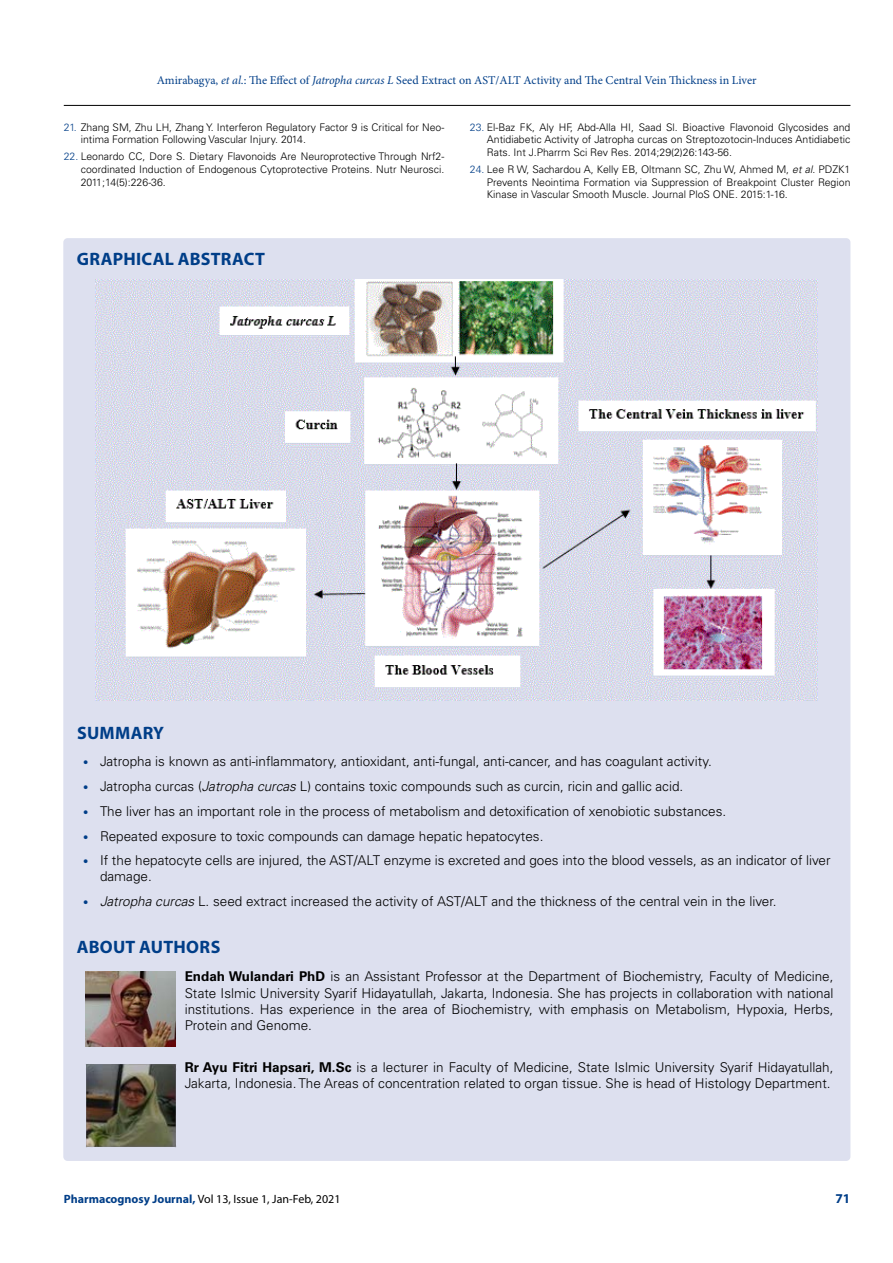
<style>
.page{position:relative;width:893px;height:1263px;background:#fff}
.page>*{position:absolute;margin:0;border:0;box-sizing:border-box;transform-origin:0 0}
.t1{font:700 18px "Myriad Pro";letter-spacing:.015em;color:#003e88}
.t2{font:300 13.5px/16.2px "Univers LT Std";color:#000}
.t3{font:700 13.5px "Myriad Pro";color:#003e88}
.t4{font:12px "Minion Pro";color:#003e88}
.t5{font:12px "Myriad Pro";color:#000}
.t6{font:300 10.5px/12.6px "Univers LT Std";color:#000;text-align:justify}
.s1{font-style:italic}
.s2{color:#003e88}
.s3{font-size:10.5px;color:#003e88}
.s4{font-weight:700}
.s5{font-weight:700;color:#003e88}
</style>
<div class="page">
<hr style="left:64px;top:105px;width:786px;height:1px;background:#000">
<div style="left:63px;top:238px;width:787px;height:923px;background:#dde0ef;border-radius:4px"></div>
<img style="left:96px;top:280px;width:721px;height:420px">
<img style="left:86px;top:971px;width:89px;height:75px">
<img style="left:86px;top:1064px;width:90px;height:83px">
<p class="t4" style="left:157px;top:72px;width:601px">Amirabagya, <span class="s1">et al</span>.: The Effect of <span class="s1">Jatropha curcas L</span> Seed Extract on AST/ALT Activity and The Central Vein Thickness in Liver</p>
<p class="t6" style="left:81px;top:121px;width:365px;text-indent:-17px"><span class="s2">21.</span> Zhang SM, Zhu LH, Zhang Y. Interferon Regulatory Factor 9 is Critical for Neo&shy;intima Formation Following Vascular Injury. 2014.</p>
<p class="t6" style="left:81px;top:150px;width:365px;text-indent:-17px"><span class="s2">22.</span> Leonardo CC, Dore S. Dietary Flavonoids Are Neuroprotective Through Nrf2- coordinated Induction of Endogenous Cytoprotective Proteins. Nutr Neurosci.<br>2011;14(5):226-36.</p>
<h1 class="t1" style="left:77px;top:247px;width:190px">GRAPHICAL ABSTRACT</h1>
<p class="t6" style="left:487px;top:121px;width:365px;text-indent:-17px"><span class="s2">23.</span> El-Baz FK, Aly HF, Abd-Alla HI, Saad Sl. Bioactive Flavonoid Glycosides and Antidiabetic Activity of Jatropha curcas on Streptozotocin-Induces Antidiabetic Rats. Int J.Pharrm Sci Rev Res. 2014;29(2)26:143-56.</p>
<p class="t6" style="left:487px;top:163px;width:365px;text-indent:-17px"><span class="s2">24.</span> Lee R W, Sachardou A, Kelly EB, Oltmann SC, Zhu W, Ahmed M, <span class="s1">et al</span>. PDZK1<br>Prevents Neointima Formation via Suppression of Breakpoint Cluster Region Kinase in Vascular Smooth Muscle. Journal PloS ONE. 2015:1-16.</p>
<h1 class="t1" style="left:77px;top:721px;width:88px">SUMMARY</h1>
<p class="t2" style="left:83px;top:753px;width:630px"><span class="s3">•</span> Jatropha is known as anti-inflammatory, antioxidant, anti-fungal, anti-cancer, and has coagulant activity.</p>
<p class="t2" style="left:83px;top:778px;width:602px"><span class="s3">•</span> Jatropha curcas (<span class="s1">Jatropha curcas</span> L) contains toxic compounds such as curcin, ricin and gallic acid.</p>
<p class="t2" style="left:83px;top:803px;width:645px"><span class="s3">•</span> The liver has an important role in the process of metabolism and detoxification of xenobiotic substances.</p>
<p class="t2" style="left:83px;top:828px;width:462px"><span class="s3">•</span> Repeated exposure to toxic compounds can damage hepatic hepatocytes.</p>
<p class="t2" style="left:100px;top:852px;width:732px;text-indent:-17px"><span class="s3">•</span> If the hepatocyte cells are injured, the AST/ALT enzyme is excreted and goes into the blood vessels, as an indicator of liver damage.</p>
<p class="t2" style="left:83px;top:893px;width:695px"><span class="s3">•</span> <span class="s1">Jatropha curcas</span> L. seed extract increased the activity of AST/ALT and the thickness of the central vein in the liver.</p>
<h1 class="t1" style="left:77px;top:935px;width:145px">ABOUT AUTHORS</h1>
<p class="t2" style="left:185px;top:968px;width:650px;text-align:justify"><span class="s4">Endah Wulandari PhD</span> is an Assistant Professor at the Department of Biochemistry, Faculty of Medicine, State Islmic University Syarif Hidayatullah, Jakarta, Indonesia. She has projects in collaboration with national institutions. Has experience in the area of Biochemistry, with emphasis on Metabolism, Hypoxia, Herbs, Protein and Genome.</p>
<p class="t2" style="left:185px;top:1059px;width:650px"><span class="s4">Rr Ayu Fitri Hapsari, M.Sc</span> is a lecturer in Faculty of Medicine, State Islmic University Syarif Hidayatullah,<br>Jakarta, Indonesia. The Areas of concentration related to organ tissue. She is head of Histology Department.</p>
<p class="t5" style="left:64px;top:1191px;width:278px"><span class="s5">Pharmacognosy Journal,</span> Vol 13, Issue 1, Jan-Feb, 2021</p>
<p class="t3" style="left:835px;top:1189px;width:16px">71</p>
</div>
